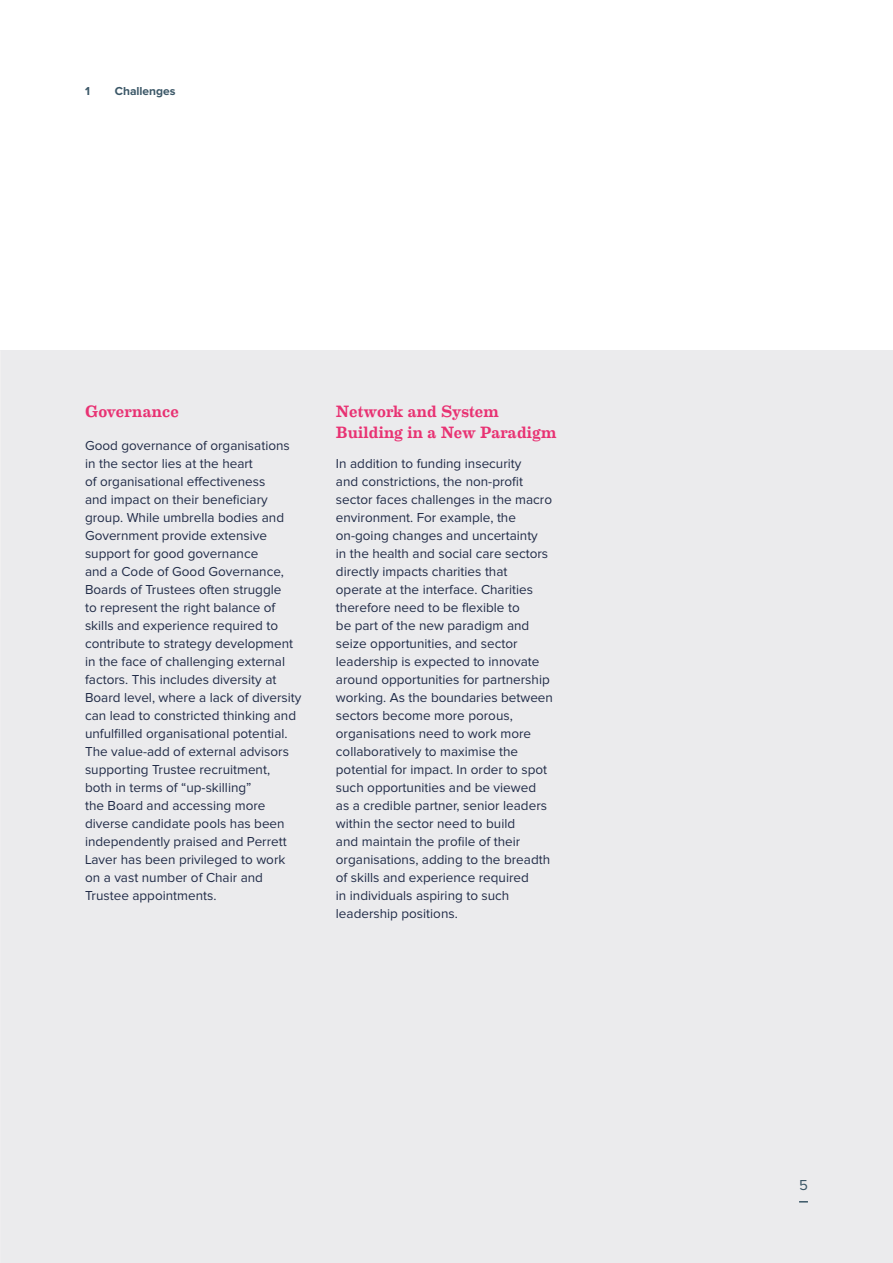
<style>
.page{position:relative;width:893px;height:1263px;background:#fff}
.page>*{position:absolute;margin:0;border:0;box-sizing:border-box;transform-origin:0 0}
.t1{font:500 16.5px/21px "Eames Century Modern";letter-spacing:.01em;color:#e83273}
.t2{font:15px "Proxima Nova";color:#3b5767}
.t3{font:13.5px/18px "Proxima Nova";color:#212c48}
.t4{font:700 12px "Proxima Nova";color:#3b5767}
</style>
<div class="page">
<div style="left:0;top:350px;width:893px;height:913px;background:#ebebed"></div>
<p class="t4" style="left:85px;top:84px;width:6px">1</p>
<p class="t4" style="left:115px;top:84px;width:62px">Challenges</p>
<p class="t1" style="left:85px;top:400px;width:95px">Governance</p>
<p class="t3" style="left:85px;top:437px;width:218px">Good governance of organisations in the sector lies at the heart<br>of organisational effectiveness<br>and impact on their beneficiary group. While umbrella bodies and<br>Government provide extensive support for good governance<br>and a Code of Good Governance,<br>Boards of Trustees often struggle<br>to represent the right balance of skills and experience required to contribute to strategy development in the face of challenging external factors. This includes diversity at<br>Board level, where a lack of diversity can lead to constricted thinking and unfulfilled organisational potential.<br>The value-add of external advisors supporting Trustee recruitment,<br>both in terms of “up-skilling”<br>the Board and accessing more diverse candidate pools has been independently praised and Perrett<br>Laver has been privileged to work on a vast number of Chair and<br>Trustee appointments.</p>
<p class="t1" style="left:336px;top:400px;width:222px">Network and System<br>Building in a New Paradigm</p>
<p class="t3" style="left:336px;top:455px;width:219px">In addition to funding insecurity<br>and constrictions, the non-profit sector faces challenges in the macro environment. For example, the on-going changes and uncertainty<br>in the health and social care sectors directly impacts charities that operate at the interface. Charities therefore need to be flexible to<br>be part of the new paradigm and seize opportunities, and sector leadership is expected to innovate around opportunities for partnership working. As the boundaries between sectors become more porous, organisations need to work more collaboratively to maximise the potential for impact. In order to spot such opportunities and be viewed<br>as a credible partner, senior leaders within the sector need to build<br>and maintain the profile of their organisations, adding to the breadth of skills and experience required<br>in individuals aspiring to such leadership positions.</p>
<p class="t2" style="left:799px;top:1178px;width:10px">5</p>
</div>
